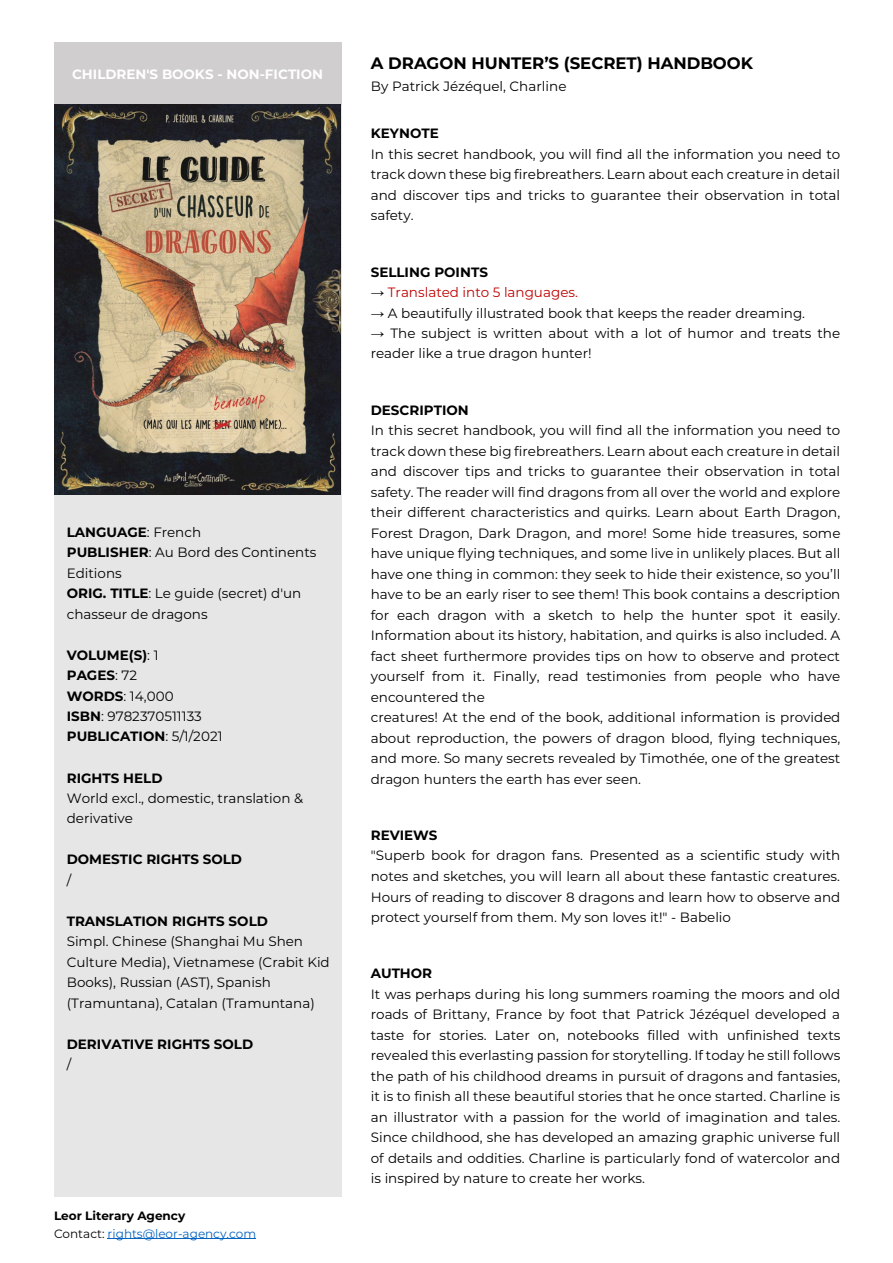
<style>
.page{position:relative;width:893px;height:1263px;background:#fff}
.page>*{position:absolute;margin:0;border:0;box-sizing:border-box;transform-origin:0 0}
.t1{font:700 16.5px "Montserrat";letter-spacing:-.005em;color:#000}
.t2{font:13.5px/20.5px "Montserrat";color:#000;text-align:justify}
.t3{font:700 13.5px "Montserrat";color:#000}
.t4{font:700 13.5px "Montserrat";color:#fff}
.t5{font:13.5px "Montserrat";color:#c00000}
.t6{font:12px/18.1px "Montserrat";color:#0563c1}
.s1{font-weight:400}
.s2{font-weight:700}
.s3{font-weight:700;color:#000}
.s4{color:#000}
.s5{font-family:"Times New Roman";color:#000}
.s6{font-family:"Times New Roman"}
</style>
<div class="page">
<hr style="left:108px;top:1239px;width:148px;height:1px;background:#0563c1">
<div style="left:54px;top:42px;width:287px;height:63px;background:#d0cece"></div>
<div style="left:54px;top:496px;width:287px;height:9px;background:#e7e6e6"></div>
<div style="left:54px;top:505px;width:287px;height:692px;background:#e7e6e6"></div>
<img style="left:54px;top:105px;width:287px;height:389px">
<p class="t4" style="left:72px;top:65px;width:253px">CHILDREN'S BOOKS - NON-FICTION</p>
<p class="t3" style="left:67px;top:522px;width:136px">LANGUAGE<span class="s1">: French</span></p>
<p class="t2" style="left:67px;top:542px;width:251px"><span class="s2">PUBLISHER</span>: Au Bord des Continents<br>Editions</p>
<p class="t2" style="left:67px;top:583px;width:236px"><span class="s2">ORIG. TITLE</span>: Le guide (secret) d'un chasseur de dragons</p>
<p class="t3" style="left:67px;top:645px;width:93px">VOLUME(S)<span class="s1">: 1</span></p>
<p class="t3" style="left:67px;top:666px;width:72px">PAGES<span class="s1">: 72</span></p>
<p class="t2" style="left:67px;top:685px;width:108px"><span class="s2">WORDS</span>: 14,000</p>
<p class="t2" style="left:67px;top:706px;width:137px"><span class="s2">ISBN</span>: 9782370511133</p>
<p class="t3" style="left:67px;top:727px;width:157px">PUBLICATION<span class="s1">: 5/1/2021</span></p>
<p class="t3" style="left:67px;top:768px;width:97px">RIGHTS HELD</p>
<p class="t2" style="left:67px;top:788px;width:238px">World excl., domestic, translation &amp; derivative</p>
<p class="t3" style="left:67px;top:850px;width:177px">DOMESTIC RIGHTS SOLD</p>
<p class="t2" style="left:67px;top:869px;width:6px">/</p>
<p class="t3" style="left:67px;top:911px;width:203px">TRANSLATION RIGHTS SOLD</p>
<p class="t2" style="left:67px;top:931px;width:264px;text-align:left">Simpl. Chinese (Shanghai Mu Shen Culture Media), Vietnamese (Crabit Kid Books), Russian (AST), Spanish (Tramuntana), Catalan (Tramuntana)</p>
<p class="t3" style="left:67px;top:1034px;width:188px">DERIVATIVE RIGHTS SOLD</p>
<p class="t2" style="left:67px;top:1054px;width:6px">/</p>
<p class="t6" style="left:54px;top:1206px;width:204px"><span class="s3">Leor Literary Agency<br></span><span class="s4">Contact:</span> rights@leor-agency.com</p>
<p class="t1" style="left:371px;top:52px;width:384px">A DRAGON HUNTER’S (SECRET) HANDBOOK</p>
<p class="t2" style="left:371px;top:76px;width:197px">By Patrick Jézéquel, Charline</p>
<p class="t3" style="left:371px;top:124px;width:69px">KEYNOTE</p>
<p class="t2" style="left:371px;top:143px;width:471px">In this secret handbook, you will find all the information you need to track down these big firebreathers. Learn about each creature in detail and discover tips and tricks to guarantee their observation in total safety.</p>
<p class="t3" style="left:371px;top:262px;width:119px">SELLING POINTS</p>
<p class="t5" style="left:371px;top:283px;width:209px"><span class="s5">→</span> Translated into 5 languages.</p>
<p class="t2" style="left:371px;top:302px;width:436px"><span class="s6">→</span> A beautifully illustrated book that keeps the reader dreaming.</p>
<p class="t2" style="left:371px;top:322px;width:471px"><span class="s6">→</span> The subject is written about with a lot of humor and treats the reader like a true dragon hunter!</p>
<p class="t3" style="left:371px;top:400px;width:100px">DESCRIPTION</p>
<p class="t2" style="left:371px;top:420px;width:471px">In this secret handbook, you will find all the information you need to track down these big firebreathers. Learn about each creature in detail and discover tips and tricks to guarantee their observation in total safety. The reader will find dragons from all over the world and explore their different characteristics and quirks. Learn about Earth Dragon, Forest Dragon, Dark Dragon, and more! Some hide treasures, some have unique flying techniques, and some live in unlikely places. But all have one thing in common: they seek to hide their existence, so you’ll have to be an early riser to see them! This book contains a description for each dragon with a sketch to help the hunter spot it easily.<br>Information about its history, habitation, and quirks is also included. A fact sheet furthermore provides tips on how to observe and protect yourself from it. Finally, read testimonies from people who have encountered the</p>
<p class="t2" style="left:371px;top:706px;width:471px">creatures! At the end of the book, additional information is provided about reproduction, the powers of dragon blood, flying techniques, and more. So many secrets revealed by Timothée, one of the greatest dragon hunters the earth has ever seen.</p>
<p class="t3" style="left:371px;top:825px;width:68px">REVIEWS</p>
<p class="t2" style="left:371px;top:845px;width:471px">"Superb book for dragon fans. Presented as a scientific study with notes and sketches, you will learn all about these fantastic creatures.<br>Hours of reading to discover 8 dragons and learn how to observe and protect yourself from them. My son loves it!" - Babelio</p>
<p class="t3" style="left:371px;top:964px;width:63px">AUTHOR</p>
<p class="t2" style="left:371px;top:983px;width:471px">It was perhaps during his long summers roaming the moors and old roads of Brittany, France by foot that Patrick Jézéquel developed a taste for stories. Later on, notebooks filled with unfinished texts revealed this everlasting passion for storytelling. If today he still follows the path of his childhood dreams in pursuit of dragons and fantasies, it is to finish all these beautiful stories that he once started. Charline is an illustrator with a passion for the world of imagination and tales.<br>Since childhood, she has developed an amazing graphic universe full of details and oddities. Charline is particularly fond of watercolor and is inspired by nature to create her works.</p>
</div>
